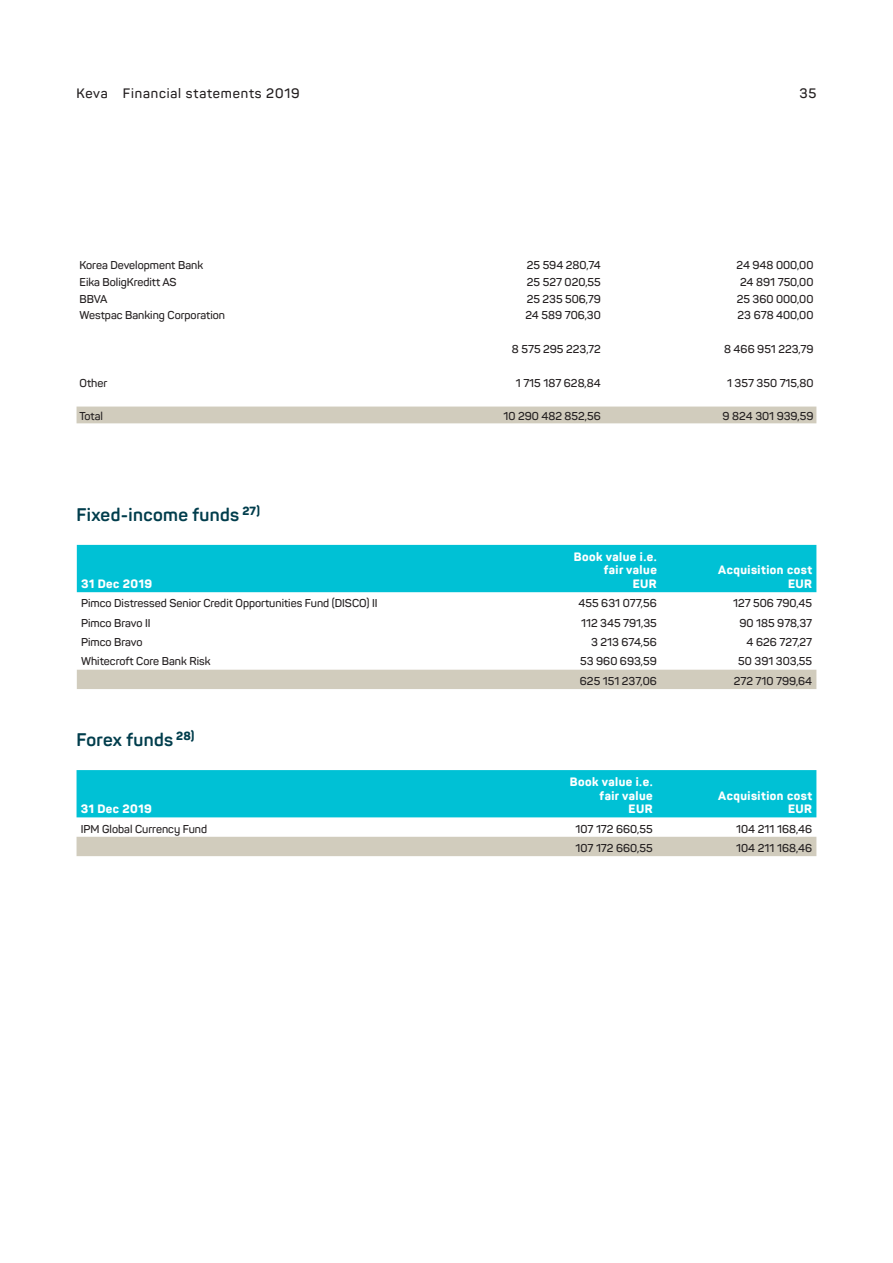
<style>
.page{position:relative;width:893px;height:1263px;background:#fff}
.page>*{position:absolute;margin:0;border:0;box-sizing:border-box;transform-origin:0 0}
.otsikko_2{font:700 18px "Panton";letter-spacing:.02em;color:#003d4c}
.t1{font:600 13.5px "Panton";letter-spacing:.06em;color:#231f20}
.taulukko_2{font:800 12px/13.5px "Panton";letter-spacing:.04em;color:#fff;text-align:right}
.taulukko_1{font:600 11.25px "Panton";color:#231f20}
</style>
<div class="page">
<div style="left:77px;top:406px;width:739px;height:17px;background:#d1ccbd"></div>
<div style="left:77px;top:545px;width:739px;height:47px;background:#00c1d5"></div>
<div style="left:77px;top:670px;width:739px;height:19px;background:#d1ccbd"></div>
<div style="left:77px;top:770px;width:739px;height:47px;background:#00c1d5"></div>
<div style="left:77px;top:837px;width:739px;height:19px;background:#d1ccbd"></div>
<p class="t1" style="left:77px;top:85px;width:225px">Keva Financial statements 2019</p>
<p class="t1" style="left:799px;top:85px;width:18px">35</p>
<p class="taulukko_1" style="left:80px;top:258px;width:125px">Korea Development Bank</p>
<p class="taulukko_1" style="left:527px;top:258px;width:76px">25 594 280,74</p>
<p class="taulukko_1" style="left:736px;top:258px;width:79px">24 948 000,00</p>
<p class="taulukko_1" style="left:80px;top:275px;width:99px">Eika BoligKreditt AS</p>
<p class="taulukko_1" style="left:527px;top:275px;width:75px">25 527 020,55</p>
<p class="taulukko_1" style="left:740px;top:275px;width:75px">24 891 750,00</p>
<p class="taulukko_1" style="left:80px;top:292px;width:30px">BBVA</p>
<p class="taulukko_1" style="left:527px;top:292px;width:76px">25 235 506,79</p>
<p class="taulukko_1" style="left:737px;top:292px;width:78px">25 360 000,00</p>
<p class="taulukko_1" style="left:80px;top:309px;width:147px">Westpac Banking Corporation</p>
<p class="taulukko_1" style="left:525px;top:309px;width:77px">24 589 706,30</p>
<p class="taulukko_1" style="left:738px;top:309px;width:77px">23 678 400,00</p>
<p class="taulukko_1" style="left:512px;top:342px;width:90px">8 575 295 223,72</p>
<p class="taulukko_1" style="left:724px;top:342px;width:91px">8 466 951 223,79</p>
<p class="taulukko_1" style="left:80px;top:376px;width:29px">Other</p>
<p class="taulukko_1" style="left:516px;top:376px;width:87px">1 715 187 628,84</p>
<p class="taulukko_1" style="left:727px;top:376px;width:88px">1 357 350 715,80</p>
<p class="taulukko_1" style="left:80px;top:409px;width:25px">Total</p>
<p class="taulukko_1" style="left:503px;top:409px;width:99px">10 290 482 852,56</p>
<p class="taulukko_1" style="left:723px;top:409px;width:92px">9 824 301 939,59</p>
<p class="otsikko_2" style="left:77px;top:503px;width:185px">Fixed-income funds <sup>27)</sup></p>
<p class="taulukko_2" style="left:81px;top:577px;width:73px">31 Dec 2019</p>
<p class="taulukko_2" style="left:574px;top:550px;width:84px">Book value i.e.</p>
<p class="taulukko_2" style="left:604px;top:563px;width:55px">fair value</p>
<p class="taulukko_2" style="left:633px;top:577px;width:26px">EUR</p>
<p class="taulukko_2" style="left:718px;top:563px;width:95px">Acquisition cost<br>EUR</p>
<p class="taulukko_1" style="left:81px;top:596px;width:298px">Pimco Distressed Senior Credit Opportunities Fund (DISCO) II</p>
<p class="taulukko_1" style="left:578px;top:596px;width:80px">455 631 077,56</p>
<p class="taulukko_1" style="left:733px;top:596px;width:81px">127 506 790,45</p>
<p class="taulukko_1" style="left:81px;top:616px;width:71px">Pimco Bravo II</p>
<p class="taulukko_1" style="left:581px;top:616px;width:77px">112 345 791,35</p>
<p class="taulukko_1" style="left:739px;top:616px;width:74px">90 185 978,37</p>
<p class="taulukko_1" style="left:81px;top:635px;width:63px">Pimco Bravo</p>
<p class="taulukko_1" style="left:591px;top:635px;width:67px">3 213 674,56</p>
<p class="taulukko_1" style="left:747px;top:635px;width:67px">4 626 727,27</p>
<p class="taulukko_1" style="left:81px;top:654px;width:131px">Whitecroft Core Bank Risk</p>
<p class="taulukko_1" style="left:580px;top:654px;width:78px">53 960 693,59</p>
<p class="taulukko_1" style="left:738px;top:654px;width:75px">50 391 303,55</p>
<p class="taulukko_1" style="left:580px;top:674px;width:78px">625 151 237,06</p>
<p class="taulukko_1" style="left:734px;top:674px;width:80px">272 710 799,64</p>
<p class="otsikko_2" style="left:77px;top:728px;width:119px">Forex funds <sup>28)</sup></p>
<p class="taulukko_2" style="left:81px;top:802px;width:73px">31 Dec 2019</p>
<p class="taulukko_2" style="left:570px;top:775px;width:84px">Book value i.e.</p>
<p class="taulukko_2" style="left:600px;top:788px;width:55px">fair value</p>
<p class="taulukko_2" style="left:629px;top:802px;width:26px">EUR</p>
<p class="taulukko_2" style="left:718px;top:788px;width:95px">Acquisition cost<br>EUR</p>
<p class="taulukko_1" style="left:81px;top:822px;width:128px">IPM Global Currency Fund</p>
<p class="taulukko_1" style="left:575px;top:822px;width:79px">107 172 660,55</p>
<p class="taulukko_1" style="left:736px;top:822px;width:77px">104 211 168,46</p>
<p class="taulukko_1" style="left:575px;top:841px;width:79px">107 172 660,55</p>
<p class="taulukko_1" style="left:736px;top:841px;width:77px">104 211 168,46</p>
</div>
